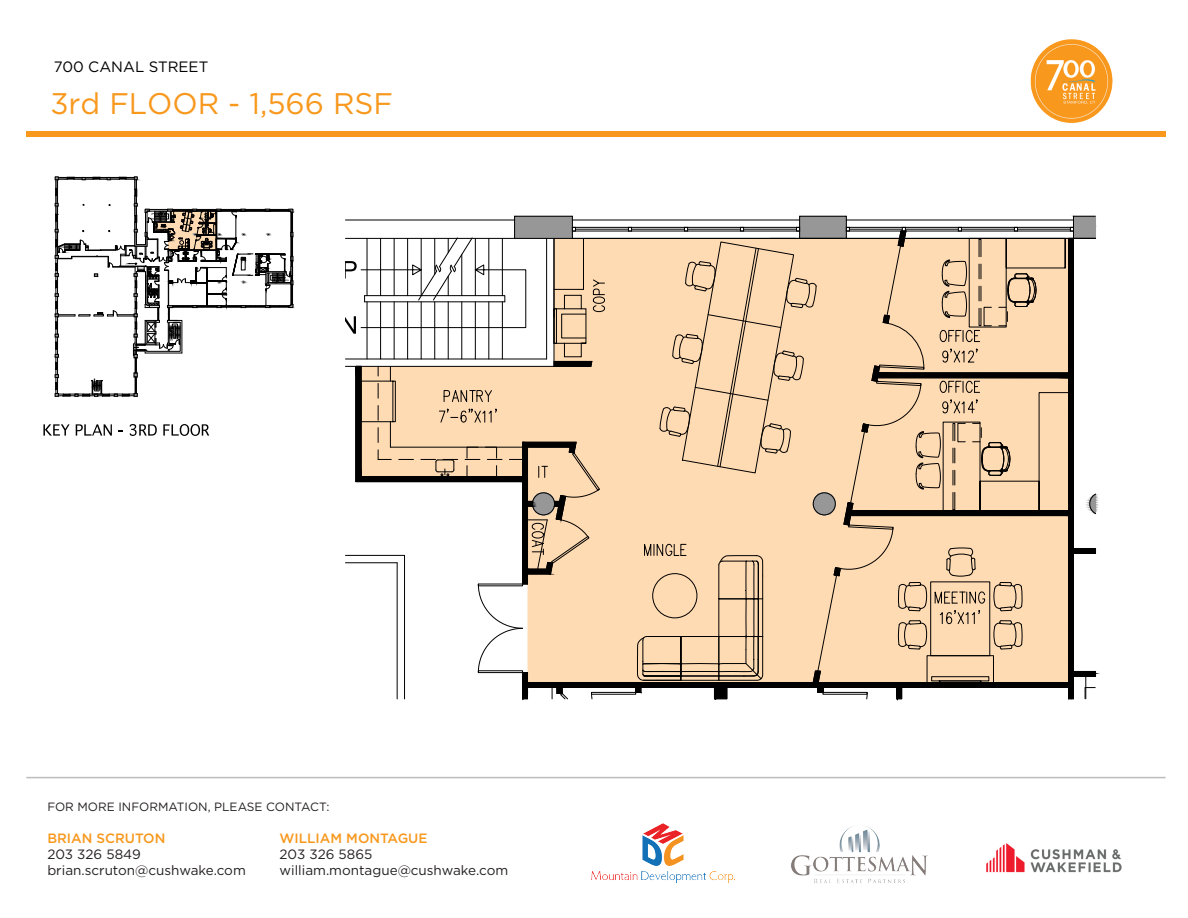
<style>
.page{position:relative;width:1188px;height:918px;background:#fff}
.page>*{position:absolute;margin:0;border:0;box-sizing:border-box;transform-origin:0 0}
.t1{font:29.85px "Gotham";color:#f8981d}
.t2{font:15px "Gotham";color:#000}
.t3{font:13.5px/16.2px "Gotham";color:#231f20}
.t4{font:500 13.5px "Gotham";color:#f8981d}
.t5{font:12px "Gotham";color:#231f20}
</style>
<div class="page">
<img style="left:1030px;top:39px;width:82px;height:84px">
<div style="left:26px;top:131px;width:1140px;height:6px;background:#f8981d"></div>
<hr style="left:26px;top:777px;width:1140px;height:1px;background:#bcbcbc">
<img style="left:986px;top:843px;width:136px;height:30px">
<img style="left:591px;top:823px;width:144px;height:60px">
<img style="left:791px;top:826px;width:137px;height:57px">
<svg style="left:55px;top:177px;width:238px;height:220px"></svg>
<svg style="left:43px;top:424px;width:27px;height:12px"></svg>
<svg style="left:76px;top:424px;width:36px;height:12px"></svg>
<svg style="left:130px;top:424px;width:27px;height:12px"></svg>
<svg style="left:163px;top:424px;width:46px;height:12px"></svg>
<svg style="left:345px;top:216px;width:755px;height:485px"></svg>
<p class="t2" style="left:54px;top:57px;width:156px">700 CANAL STREET</p>
<h1 class="t1" style="left:50px;top:84px;width:344px">3rd FLOOR - 1,566 RSF</h1>
<p class="t5" style="left:47px;top:799px;width:284px">FOR MORE INFORMATION, PLEASE CONTACT:</p>
<p class="t4" style="left:47px;top:829px;width:120px">BRIAN SCRUTON</p>
<p class="t3" style="left:47px;top:846px;width:200px">203 326 5849 brian.scruton@cushwake.com</p>
<p class="t4" style="left:280px;top:829px;width:150px">WILLIAM MONTAGUE</p>
<p class="t3" style="left:280px;top:846px;width:230px">203 326 5865 william.montague@cushwake.com</p>
</div>
